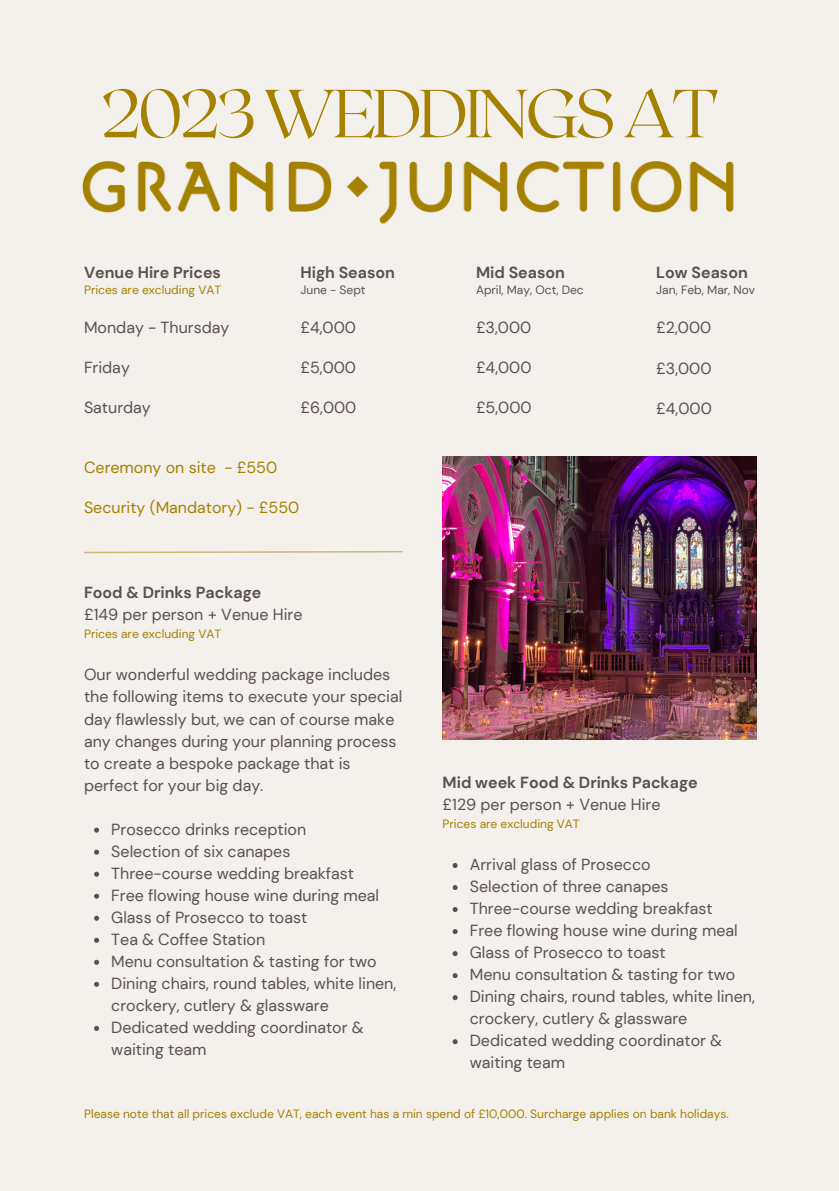
<style>
.page{position:relative;width:839px;height:1191px;background:#fff}
.page>*{position:absolute;margin:0;border:0;box-sizing:border-box;transform-origin:0 0}
.t1{font:100 67.8px "Roxborough CF";letter-spacing:-.05em;color:#a48100}
.t2{font:16px/22px "DM Sans";color:#5b5050}
.t3{font:700 16px "DM Sans";color:#5b5050}
.t4{font:16px "DM Sans";color:#a48100}
.t5{font:12px "DM Sans";color:#a48100}
.t6{font:12px "DM Sans";color:#5b5050}
</style>
<div class="page">
<div style="left:0;top:0;width:838px;height:1191px;background:#f4f0ec"></div>
<svg style="left:84px;top:550px;width:319px;height:4px"></svg>
<img style="left:82px;top:161px;width:652px;height:63px">
<img style="left:442px;top:457px;width:314px;height:282px">
<svg style="left:94px;top:828px;width:5px;height:5px"></svg>
<svg style="left:94px;top:850px;width:5px;height:5px"></svg>
<svg style="left:94px;top:872px;width:5px;height:5px"></svg>
<svg style="left:94px;top:894px;width:5px;height:5px"></svg>
<svg style="left:94px;top:916px;width:5px;height:5px"></svg>
<svg style="left:94px;top:938px;width:5px;height:5px"></svg>
<svg style="left:94px;top:960px;width:5px;height:5px"></svg>
<svg style="left:94px;top:982px;width:5px;height:5px"></svg>
<svg style="left:94px;top:1026px;width:5px;height:5px"></svg>
<svg style="left:452px;top:863px;width:5px;height:5px"></svg>
<svg style="left:452px;top:885px;width:5px;height:5px"></svg>
<svg style="left:452px;top:907px;width:5px;height:5px"></svg>
<svg style="left:452px;top:929px;width:5px;height:5px"></svg>
<svg style="left:452px;top:951px;width:5px;height:5px"></svg>
<svg style="left:452px;top:973px;width:5px;height:5px"></svg>
<svg style="left:452px;top:995px;width:5px;height:5px"></svg>
<svg style="left:452px;top:1039px;width:5px;height:5px"></svg>
<h1 class="t1" style="left:100px;top:69px;width:619px">2023WEDDINGSAT</h1>
<p class="t3" style="left:84px;top:262px;width:138px">Venue Hire Prices</p>
<p class="t5" style="left:84px;top:282px;width:138px">Prices are excluding VAT</p>
<p class="t2" style="left:84px;top:316px;width:147px">Monday - Thursday</p>
<p class="t2" style="left:84px;top:356px;width:47px">Friday</p>
<p class="t2" style="left:84px;top:396px;width:68px">Saturday</p>
<p class="t3" style="left:300px;top:262px;width:96px">High Season</p>
<p class="t6" style="left:300px;top:282px;width:67px">June - Sept</p>
<p class="t2" style="left:300px;top:316px;width:57px">£4,000</p>
<p class="t2" style="left:300px;top:356px;width:57px">£5,000</p>
<p class="t2" style="left:300px;top:396px;width:57px">£6,000</p>
<p class="t4" style="left:84px;top:457px;width:195px">Ceremony on site - £550</p>
<p class="t4" style="left:84px;top:497px;width:217px">Security (Mandatory) - £550</p>
<p class="t3" style="left:84px;top:583px;width:179px">Food &amp; Drinks Package</p>
<p class="t2" style="left:84px;top:604px;width:220px">£149 per person + Venue Hire</p>
<p class="t5" style="left:84px;top:627px;width:138px">Prices are excluding VAT</p>
<p class="t2" style="left:84px;top:664px;width:319px">Our wonderful wedding package includes the following items to execute your special day flawlessly but, we can of course make any changes during your planning process to create a bespoke package that is perfect for your big day.</p>
<p class="t2" style="left:111px;top:818px;width:286px">Prosecco drinks reception<br>Selection of six canapes<br>Three-course wedding breakfast<br>Free flowing house wine during meal<br>Glass of Prosecco to toast<br>Tea &amp; Coffee Station<br>Menu consultation &amp; tasting for two<br>Dining chairs, round tables, white linen, crockery, cutlery &amp; glassware<br>Dedicated wedding coordinator &amp; waiting team</p>
<p class="t3" style="left:476px;top:262px;width:90px">Mid Season</p>
<p class="t6" style="left:476px;top:282px;width:109px">April, May, Oct, Dec</p>
<p class="t2" style="left:476px;top:316px;width:57px">£3,000</p>
<p class="t2" style="left:476px;top:356px;width:57px">£4,000</p>
<p class="t2" style="left:476px;top:396px;width:57px">£5,000</p>
<p class="t3" style="left:656px;top:263px;width:93px">Low Season</p>
<p class="t6" style="left:656px;top:283px;width:100px">Jan, Feb, Mar, Nov</p>
<p class="t2" style="left:656px;top:317px;width:56px">£2,000</p>
<p class="t2" style="left:656px;top:357px;width:57px">£3,000</p>
<p class="t2" style="left:656px;top:397px;width:57px">£4,000</p>
<p class="t3" style="left:442px;top:772px;width:256px">Mid week Food &amp; Drinks Package</p>
<p class="t2" style="left:442px;top:793px;width:219px">£129 per person + Venue Hire</p>
<p class="t5" style="left:442px;top:816px;width:138px">Prices are excluding VAT</p>
<p class="t2" style="left:470px;top:854px;width:286px">Arrival glass of Prosecco<br>Selection of three canapes<br>Three-course wedding breakfast<br>Free flowing house wine during meal<br>Glass of Prosecco to toast<br>Menu consultation &amp; tasting for two<br>Dining chairs, round tables, white linen, crockery, cutlery &amp; glassware<br>Dedicated wedding coordinator &amp; waiting team</p>
<p class="t5" style="left:84px;top:1106px;width:646px">Please note that all prices exclude VAT, each event has a min spend of £10,000. Surcharge applies on bank holidays.</p>
</div>
